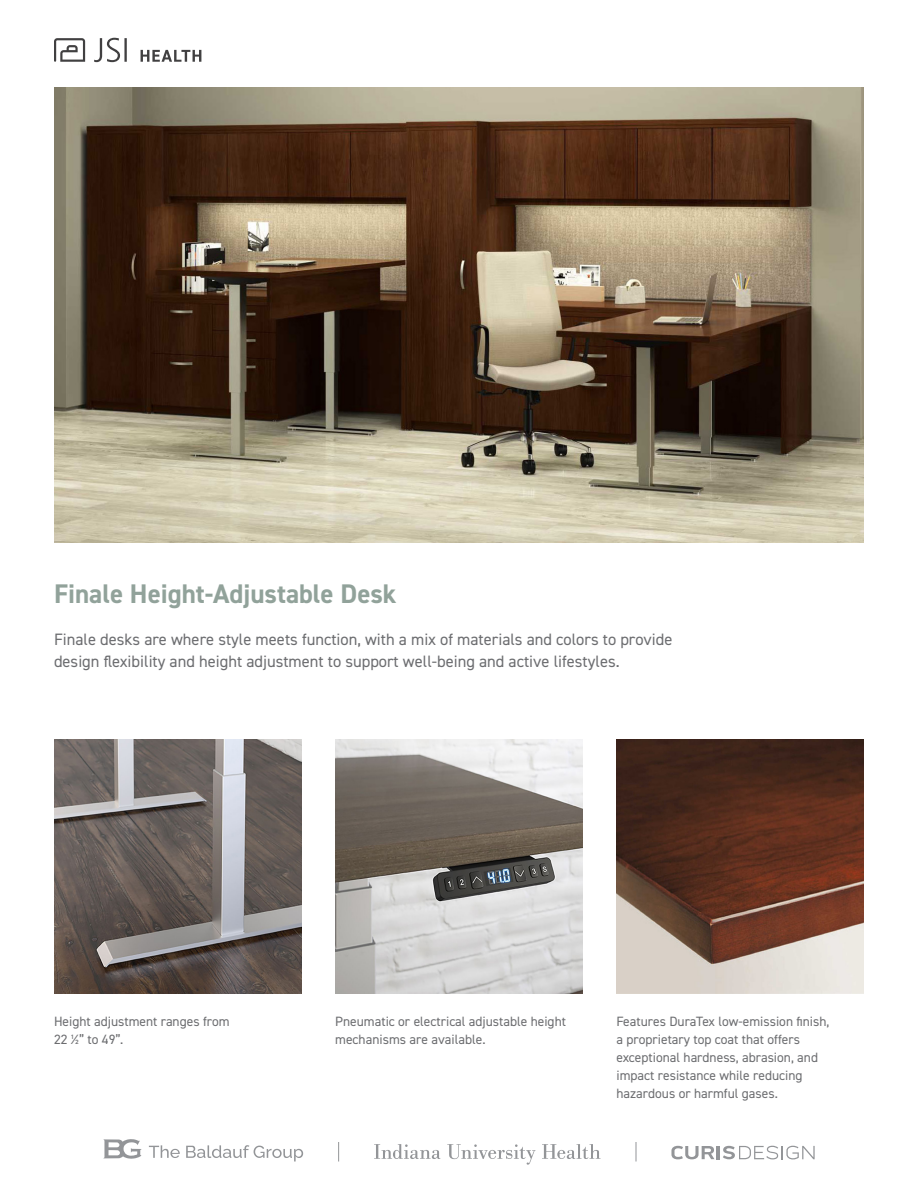
<style>
.page{position:relative;width:918px;height:1188px;background:#fff}
.page>*{position:absolute;margin:0;border:0;box-sizing:border-box;transform-origin:0 0}
.t1{font:700 27px "DIN2014";color:#91a29a}
.t2{font:16.5px/22.5px "DIN2014";color:#6c6d70}
.t3{font:13.5px/18px "DIN2014";color:#6c6d70}
</style>
<div class="page">
<img style="left:54px;top:88px;width:810px;height:454px">
<img style="left:54px;top:739px;width:248px;height:254px">
<img style="left:335px;top:739px;width:248px;height:254px">
<img style="left:616px;top:739px;width:248px;height:254px">
<svg style="left:141px;top:50px;width:60px;height:12px"></svg>
<svg style="left:94px;top:38px;width:33px;height:24px"></svg>
<svg style="left:54px;top:38px;width:31px;height:24px"></svg>
<svg style="left:338px;top:1142px;width:1px;height:20px"></svg>
<svg style="left:636px;top:1142px;width:1px;height:20px"></svg>
<svg style="left:374px;top:1144px;width:66px;height:15px"></svg>
<svg style="left:447px;top:1144px;width:88px;height:21px"></svg>
<svg style="left:542px;top:1144px;width:59px;height:15px"></svg>
<svg style="left:671px;top:1146px;width:144px;height:13px"></svg>
<svg style="left:149px;top:1145px;width:31px;height:13px"></svg>
<svg style="left:186px;top:1145px;width:117px;height:16px"></svg>
<svg style="left:103px;top:1139px;width:39px;height:20px"></svg>
<p class="t1" style="left:54px;top:576px;width:344px">Finale Height-Adjustable Desk</p>
<p class="t2" style="left:54px;top:627px;width:620px">Finale desks are where style meets function, with a mix of materials and colors to provide design flexibility and height adjustment to support well-being and active lifestyles.</p>
<p class="t3" style="left:54px;top:1012px;width:177px">Height adjustment ranges from<br>22 ½” to 49”.</p>
<p class="t3" style="left:335px;top:1012px;width:232px">Pneumatic or electrical adjustable height mechanisms are available.</p>
<p class="t3" style="left:616px;top:1012px;width:214px">Features DuraTex low-emission finish, a proprietary top coat that offers exceptional hardness, abrasion, and impact resistance while reducing hazardous or harmful gases.</p>
</div>
